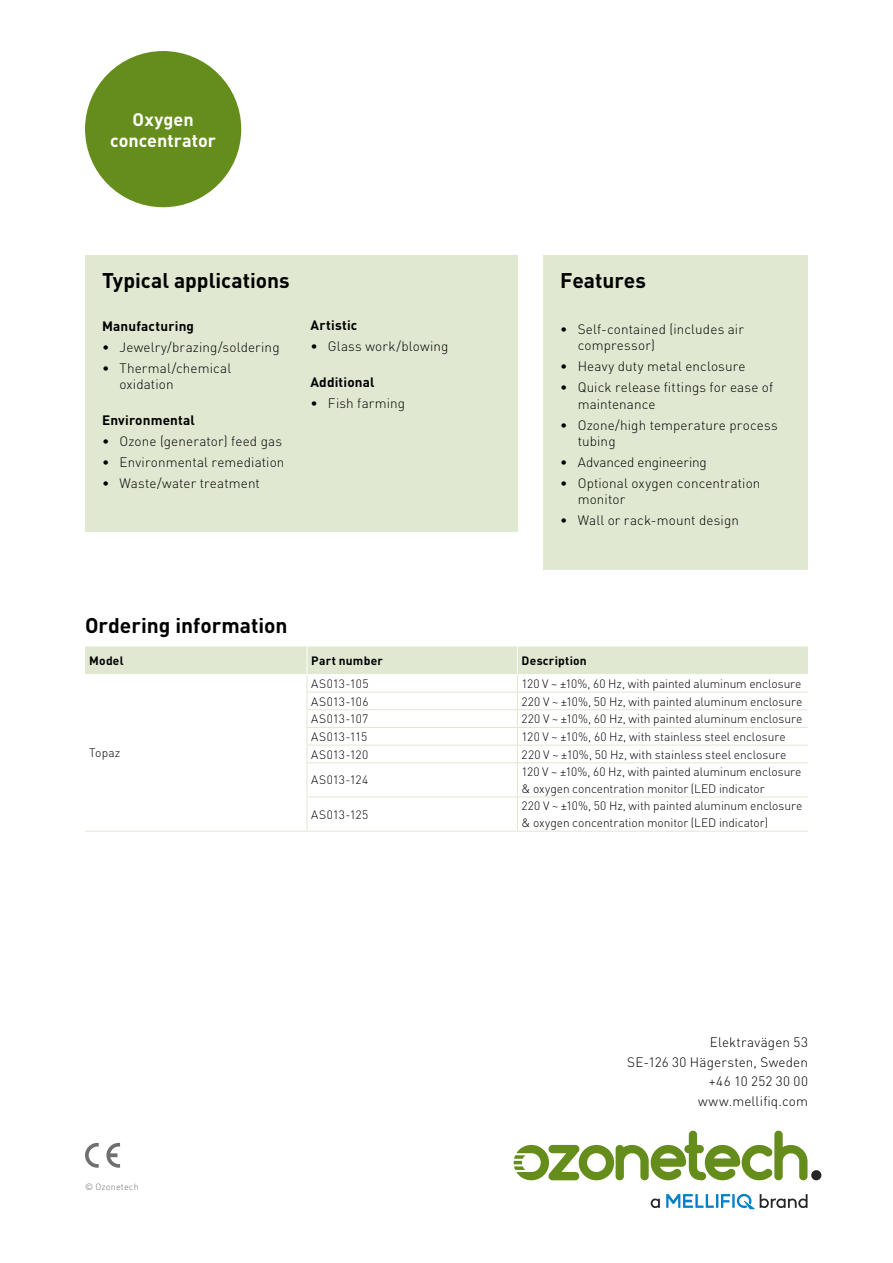
<style>
.page{position:relative;width:893px;height:1263px;background:#fff}
.page>*{position:absolute;margin:0;border:0;box-sizing:border-box;transform-origin:0 0}
.t1{font:700 21px "DINOT";color:#000}
.t2{font:700 18px/21px "DINOT";color:#fff;text-align:center}
.t3{font:300 13.5px/16.5px "DINOT";letter-spacing:.01em;color:#000}
.t4{font:700 13.5px "DINOT";letter-spacing:.01em;color:#000}
.t5{font:300 13.5px "DINOT";letter-spacing:-.01em;color:#000}
.t6{font:300 12px/16.5px "DINOT";letter-spacing:-.005em;color:#000}
.t7{font:300 12px "DINOT";letter-spacing:.015em;color:#000}
.t8{font:700 12px "DINOT";letter-spacing:.02em;color:#000}
.t9{font:300 12px "DINOT";letter-spacing:.02em;color:#000}
.t10{font:300 9px "DINOT";letter-spacing:.025em;color:#706f6f}
</style>
<div class="page">
<div style="left:85px;top:51px;width:156px;height:156px;background:#658d1b;border-radius:50%"></div>
<div style="left:811px;top:1170px;width:10px;height:10px;background:#262626;border-radius:50%"></div>
<svg style="left:514px;top:1130px;width:293px;height:50px"></svg>
<svg style="left:651px;top:1198px;width:9px;height:10px"></svg>
<svg style="left:666px;top:1194px;width:141px;height:15px"></svg>
<svg style="left:85px;top:1143px;width:14px;height:25px"></svg>
<svg style="left:106px;top:1143px;width:14px;height:25px"></svg>
<div style="left:543px;top:255px;width:265px;height:315px;background:#e0e8d1"></div>
<div style="left:85px;top:255px;width:432px;height:276px;background:#e0e8d1"></div>
<svg style="left:85px;top:763px;width:722px;height:68px"></svg>
<svg style="left:85px;top:646px;width:723px;height:117px"></svg>
<hr style="left:307px;top:762px;width:210px;height:1px;background:#e0e8d1">
<hr style="left:307px;top:763px;width:1px;height:34px;background:#e0e8d1">
<hr style="left:517px;top:762px;width:290px;height:1px;background:#e0e8d1">
<hr style="left:517px;top:763px;width:1px;height:34px;background:#e0e8d1">
<hr style="left:307px;top:797px;width:210px;height:1px;background:#e0e8d1">
<hr style="left:307px;top:797px;width:1px;height:34px;background:#e0e8d1">
<hr style="left:517px;top:797px;width:290px;height:1px;background:#e0e8d1">
<hr style="left:517px;top:797px;width:1px;height:34px;background:#e0e8d1">
<hr style="left:85px;top:831px;width:222px;height:1px;background:#e0e8d1">
<hr style="left:307px;top:831px;width:210px;height:1px;background:#e0e8d1">
<hr style="left:517px;top:831px;width:291px;height:1px;background:#e0e8d1">
<h2 class="t2" style="left:110px;top:108px;width:107px">Oxygen concentrator</h2>
<h1 class="t1" style="left:102px;top:267px;width:189px">Typical applications</h1>
<p class="t4" style="left:102px;top:318px;width:94px">Manufacturing</p>
<p class="t3" style="left:102px;top:339px;width:179px">• Jewelry/brazing/soldering</p>
<p class="t3" style="left:119px;top:360px;width:113px;text-indent:-17px">• Thermal/chemical oxidation</p>
<p class="t4" style="left:102px;top:412px;width:94px">Environmental</p>
<p class="t3" style="left:102px;top:433px;width:181px">• Ozone (generator) feed gas</p>
<p class="t3" style="left:102px;top:454px;width:184px">• Environmental remediation</p>
<p class="t3" style="left:102px;top:475px;width:159px">• Waste/water treatment</p>
<p class="t4" style="left:310px;top:316px;width:48px">Artistic</p>
<p class="t3" style="left:310px;top:338px;width:140px">• Glass work/blowing</p>
<p class="t4" style="left:310px;top:373px;width:66px">Additional</p>
<p class="t3" style="left:310px;top:395px;width:96px">• Fish farming</p>
<h1 class="t1" style="left:560px;top:267px;width:87px">Features</h1>
<p class="t3" style="left:578px;top:321px;width:168px;text-indent:-17px">• Self-contained (includes air compressor)</p>
<p class="t3" style="left:560px;top:358px;width:187px">• Heavy duty metal enclosure</p>
<p class="t3" style="left:578px;top:379px;width:197px;text-indent:-17px">• Quick release fittings for ease of maintenance</p>
<p class="t3" style="left:578px;top:416px;width:202px;text-indent:-17px">• Ozone/high temperature process tubing</p>
<p class="t5" style="left:560px;top:454px;width:148px">• Advanced engineering</p>
<p class="t3" style="left:578px;top:474px;width:184px;text-indent:-17px">• Optional oxygen concentration monitor</p>
<p class="t3" style="left:560px;top:512px;width:180px">• Wall or rack-mount design</p>
<h1 class="t1" style="left:85px;top:612px;width:204px">Ordering information</h1>
<p class="t8" style="left:89px;top:653px;width:36px">Model</p>
<p class="t8" style="left:311px;top:653px;width:73px">Part number</p>
<p class="t8" style="left:522px;top:653px;width:67px">Description</p>
<p class="t6" style="left:89px;top:745px;width:33px">Topaz</p>
<p class="t10" style="left:85px;top:1181px;width:55px">© Ozonetech</p>
<p class="t7" style="left:311px;top:676px;width:59px">AS013-105</p>
<p class="t6" style="left:522px;top:675px;width:281px">120 V ~ ±10%, 60 Hz, with painted aluminum enclosure</p>
<p class="t9" style="left:311px;top:694px;width:59px">AS013-106</p>
<p class="t6" style="left:522px;top:693px;width:282px">220 V ~ ±10%, 50 Hz, with painted aluminum enclosure</p>
<p class="t7" style="left:311px;top:711px;width:59px">AS013-107</p>
<p class="t6" style="left:522px;top:710px;width:282px">220 V ~ ±10%, 60 Hz, with painted aluminum enclosure</p>
<p class="t6" style="left:311px;top:728px;width:58px">AS013-115</p>
<p class="t6" style="left:522px;top:728px;width:266px">120 V ~ ±10%, 60 Hz, with stainless steel enclosure</p>
<p class="t9" style="left:311px;top:747px;width:59px">AS013-120</p>
<p class="t6" style="left:522px;top:746px;width:266px">220 V ~ ±10%, 50 Hz, with stainless steel enclosure</p>
<p class="t7" style="left:311px;top:773px;width:58px">AS013-124</p>
<p class="t6" style="left:522px;top:763px;width:281px">120 V ~ ±10%, 60 Hz, with painted aluminum enclosure &amp; oxygen concentration monitor (LED indicator</p>
<p class="t7" style="left:311px;top:807px;width:59px">AS013-125</p>
<p class="t6" style="left:522px;top:798px;width:282px">220 V ~ ±10%, 50 Hz, with painted aluminum enclosure &amp; oxygen concentration monitor (LED indicator)</p>
<p class="t3" style="left:627px;top:1033px;width:182px;line-height:19.5px;text-align:right">Elektravägen 53<br>SE-126 30 Hägersten, Sweden +46 10 252 30 00 www.mellifiq.com</p>
</div>
